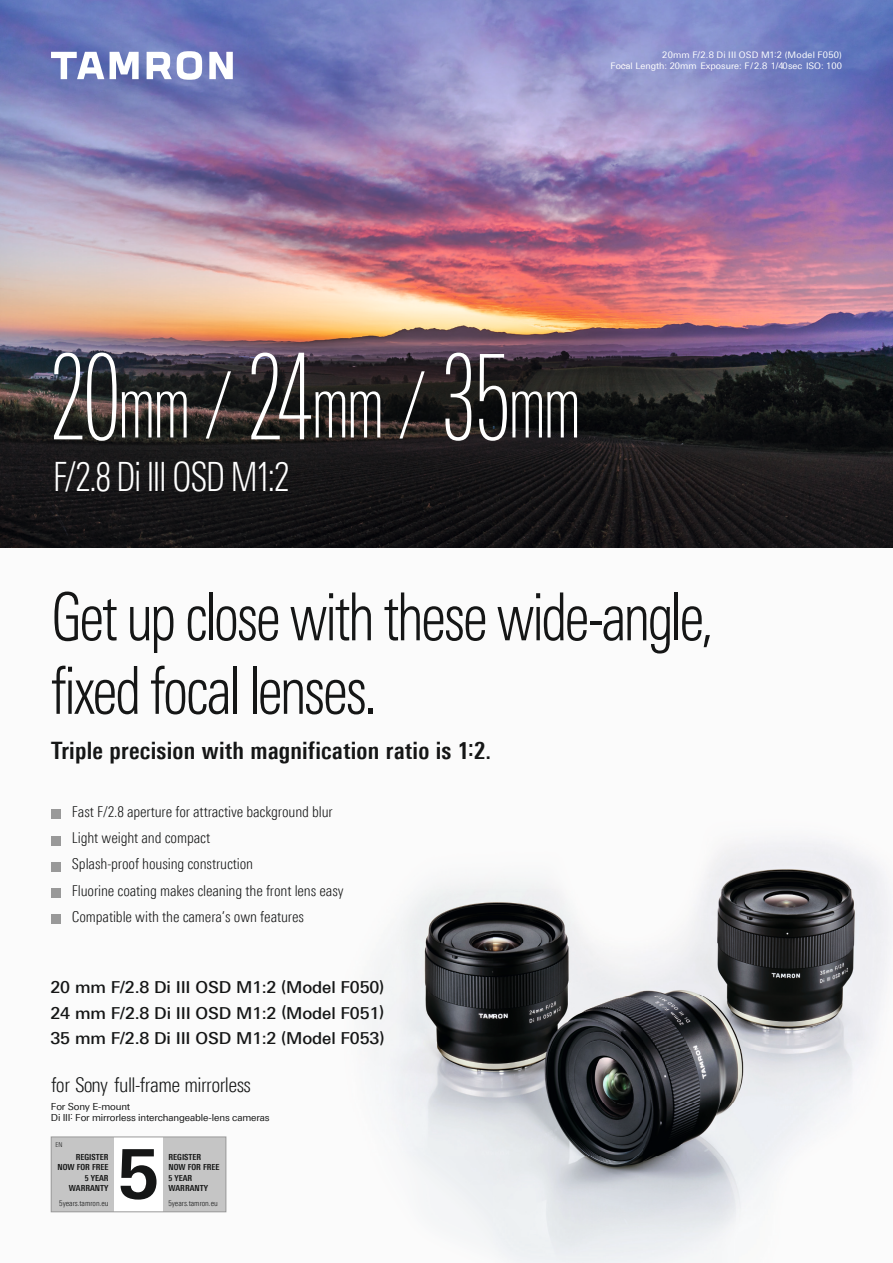
<style>
.page{position:relative;width:893px;height:1263px;background:#fbfbfb}
.page>*{position:absolute;margin:0;border:0;box-sizing:border-box;transform-origin:0 0}
.t1{font:100 120px "Linotype Univers 210 Cm";color:#fff}
.t2{font:100 90px "Linotype Univers 210 Cm";color:#fff}
.t3{font:300 66.15px/73.5px "Linotype Univers 320 Cn";letter-spacing:-.05em;color:#151616;scale:.89 1}
.t4{font:300 40.5px "Linotype Univers 320 Cn";letter-spacing:-.055em;color:#fff;scale:.89 1}
.t5{font:700 24px "Linotype Univers 620 Cn";letter-spacing:.01em;color:#151616}
.t6{font:300 20.4px "Linotype Univers 320 Cn";letter-spacing:-.025em;color:#151616}
.t7{font:500 16.5px/25.5px "Linotype Univers 530";letter-spacing:-.01em;color:#151616;text-align:justify}
.t8{font:300 15px/26.2px "Linotype Univers 320 Cn";letter-spacing:-.01em;color:#151616}
.t9{font:9.75px/10.6px "Linotype Univers 430";letter-spacing:-.015em;color:#151616}
.t10{font:9px/11.1px "Linotype Univers 430";color:#fff;text-align:right}
.t11{font:700 8.4px/10.5px "Linotype Univers 620 Cn";color:#151616}
.t12{font:300 7.95px "Linotype Univers 320 Cn";color:#151616}
.t13{font:300 6.75px "Linotype Univers 320 Cn";color:#151616}
.s1{font-size:90px}
</style>
<div class="page">
<img style="left:393px;top:844px;width:494px;height:419px">
<img style="left:0;top:0;width:893px;height:547px">
<div style="left:51px;top:1137px;width:175px;height:75px;background:#fff"></div>
<div style="left:164px;top:1137px;width:62px;height:75px;background:#c5c5c5"></div>
<div style="left:51px;top:1137px;width:63px;height:75px;background:#c5c5c5"></div>
<svg style="left:121px;top:1149px;width:36px;height:50px"></svg>
<div style="left:51px;top:1137px;width:175px;height:75px;border:1px solid #999"></div>
<div style="left:51px;top:809px;width:9px;height:10px;background:#999"></div>
<div style="left:51px;top:836px;width:9px;height:9px;background:#999"></div>
<div style="left:51px;top:862px;width:9px;height:9px;background:#999"></div>
<div style="left:51px;top:888px;width:9px;height:10px;background:#999"></div>
<div style="left:51px;top:914px;width:9px;height:10px;background:#999"></div>
<svg style="left:51px;top:51px;width:182px;height:29px"></svg>
<p class="t10" style="left:611px;top:49px;width:233px">20mm F/2.8 Di III OSD M1:2 (Model F050(<br>Focal Length: 20mm Exposure F: /2.8 1/40sec ISO: 100</p>
<h1 class="t1" style="left:49px;top:330px;width:73px">20</h1>
<h2 class="t2" style="left:118px;top:355px;width:74px">mm</h2>
<h1 class="t1" style="left:204px;top:330px;width:111px"><span class="s1">/</span>24</h1>
<h2 class="t2" style="left:312px;top:355px;width:74px">mm</h2>
<h3 class="t4" style="left:53px;top:453px;width:268px">F/2.8 IIIDi OSD M1:2</h3>
<h1 class="t1" style="left:397px;top:330px;width:115px"><span class="s1">/</span>35</h1>
<h2 class="t2" style="left:509px;top:355px;width:74px">mm</h2>
<h3 class="t3" style="left:51px;top:580px;width:747px">Get up close with these wide-angle, fixed focal lenses.</h3>
<h3 class="t5" style="left:51px;top:736px;width:442px">Triple precision with magnification ratio is 1:2.</h3>
<p class="t8" style="left:72px;top:798px;width:273px">Fast F/2.8 aperture for attractive background blur Light weight and compact<br>Splash-proof housing construction<br>Fluorine coating makes cleaning the front lens easy Compatible with the camera s’ own features</p>
<p class="t7" style="left:51px;top:974px;width:335px">20 mm F/2.8 Di III OSD M1:2 (Model F050( 24 mm F/2.8 Di III OSD M1:2 (Model F051( 35 mm F/2.8 Di III OSD M1:2 (Model F053(</p>
<h3 class="t6" style="left:51px;top:1073px;width:201px">for Sony full-frame mirrorless</h3>
<p class="t9" style="left:75px;top:1101px;width:196px;text-indent:-24px">For Sony -E mount<br>For mirrorless interchangeable-lens cameras</p>
<p class="t9" style="left:51px;top:1112px;width:21px">Di III</p>
<p class="t9" style="left:70px;top:1111px;width:4px">:</p>
<p class="t13" style="left:55px;top:1141px;width:8px">EN</p>
<p class="t11" style="left:58px;top:1151px;width:53px;text-align:right">REGISTER<br>NOW FOR FREE<br>5 YEAR<br>WARRANTY</p>
<p class="t12" style="left:59px;top:1198px;width:51px">5years.tamron.eu</p>
<p class="t11" style="left:168px;top:1151px;width:53px">REGISTER<br>NOW FOR FREE<br>5 YEAR<br>WARRANTY</p>
<p class="t12" style="left:168px;top:1198px;width:51px">5years.tamron.eu</p>
</div>
